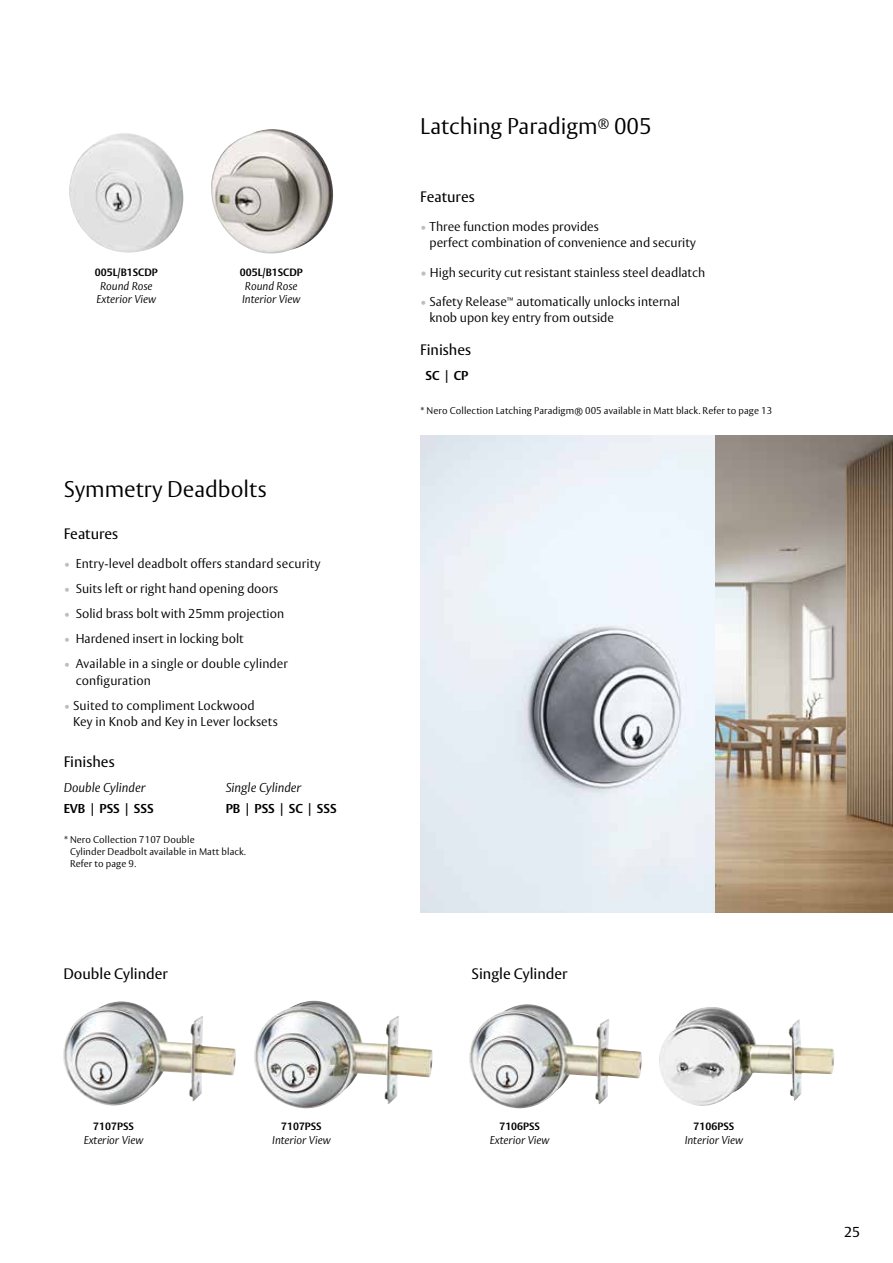
<style>
.page{position:relative;width:893px;height:1263px;background:#fff}
.page>*{position:absolute;margin:0;border:0;box-sizing:border-box;transform-origin:0 0}
.t1{font:300 22.5px "ASSA Vesta";color:#000}
.t2{font:15px "ASSA Vesta";color:#000}
.t3{font:14.25px "ASSA Vesta";color:#000}
.t4{font:300 12.75px/16.5px "ASSA Vesta";color:#000}
.t5{font:700 12.75px "ASSA Vesta";color:#000}
.t6{font:italic 300 12.75px "ASSA Vesta";color:#000}
.t7{font:italic 300 11.25px/13.5px "ASSA Vesta";color:#000;text-align:center}
.t8{font:700 10.5px "ASSA Vesta";color:#000}
.t9{font:300 9.75px/12px "ASSA Vesta";letter-spacing:.01em;color:#000}
.s1{color:#bcbec0}
.s2{font-size:13.5px;color:#bcbec0}
</style>
<div class="page">
<img style="left:211px;top:129px;width:122px;height:125px">
<img style="left:69px;top:133px;width:114px;height:120px">
<img style="left:715px;top:436px;width:178px;height:477px">
<img style="left:420px;top:436px;width:295px;height:477px">
<img style="left:659px;top:1007px;width:175px;height:99px">
<img style="left:469px;top:1004px;width:173px;height:105px">
<img style="left:254px;top:1001px;width:179px;height:108px">
<img style="left:63px;top:1001px;width:173px;height:104px">
<p class="t8" style="left:95px;top:266px;width:64px">005L/B1SCDP</p>
<p class="t7" style="left:97px;top:280px;width:61px">Round Rose<br>Exterior View</p>
<p class="t8" style="left:240px;top:266px;width:64px">005L/B1SCDP</p>
<p class="t7" style="left:242px;top:280px;width:60px;text-align:left">Round Rose<br>Interior View</p>
<h1 class="t1" style="left:64px;top:475px;width:204px">Symmetry Deadbolts</h1>
<p class="t2" style="left:64px;top:524px;width:56px">Features</p>
<p class="t4" style="left:64px;top:556px;width:258px"><span class="s1">•</span> Entry-level deadbolt offers standard security</p>
<p class="t4" style="left:64px;top:581px;width:216px"><span class="s1">•</span> Suits left or right hand opening doors</p>
<p class="t4" style="left:64px;top:606px;width:222px"><span class="s1">•</span> Solid brass bolt with 25mm projection</p>
<p class="t4" style="left:64px;top:631px;width:182px"><span class="s1">•</span> Hardened insert in locking bolt</p>
<p class="t4" style="left:76px;top:656px;width:214px;text-indent:-12px"><span class="s1">•</span> Available in a single or double cylinder configuration</p>
<p class="t4" style="left:73px;top:697px;width:206px;text-indent:-9px"><span class="s1">•</span> Suited to compliment Lockwood<br>Key in Knob and Key in Lever locksets</p>
<p class="t2" style="left:64px;top:752px;width:52px">Finishes</p>
<p class="t6" style="left:64px;top:780px;width:83px">Double Cylinder</p>
<p class="t6" style="left:226px;top:780px;width:77px">Single Cylinder</p>
<p class="t5" style="left:64px;top:800px;width:91px">EVB | PSS | SSS</p>
<p class="t5" style="left:226px;top:800px;width:112px">PB | PSS | SC | SSS</p>
<p class="t9" style="left:70px;top:834px;width:177px;text-indent:-6px">* Nero Collection 7107 Double<br>Cylinder Deadbolt available in Matt black.<br>Refer to page 9.</p>
<p class="t2" style="left:63px;top:964px;width:106px">Double Cylinder</p>
<p class="t8" style="left:93px;top:1120px;width:42px">7107PSS</p>
<p class="t7" style="left:84px;top:1133px;width:61px">Exterior View</p>
<p class="t8" style="left:281px;top:1120px;width:42px">7107PSS</p>
<p class="t7" style="left:272px;top:1133px;width:60px">Interior View</p>
<h1 class="t1" style="left:420px;top:113px;width:233px">Latching Paradigm<sup>®</sup> 005</h1>
<p class="t2" style="left:420px;top:187px;width:56px">Features</p>
<p class="t4" style="left:430px;top:219px;width:268px;text-indent:-9px"><span class="s1">•</span> Three function modes provides<br>perfect combination of convenience and security</p>
<p class="t4" style="left:420px;top:264px;width:287px"><span class="s2">•</span> High security cut resistant stainless steel deadlatch</p>
<p class="t4" style="left:430px;top:294px;width:252px;text-indent:-9px"><span class="s1">•</span> Safety Release<sup>™</sup> automatically unlocks internal knob upon key entry from outside</p>
<p class="t2" style="left:420px;top:340px;width:52px">Finishes</p>
<p class="t5" style="left:426px;top:367px;width:44px">SC | CP</p>
<p class="t9" style="left:420px;top:405px;width:353px">* Nero Collection Latching Paradigm® 005 available in Matt black. Refer to page 13</p>
<p class="t2" style="left:471px;top:964px;width:98px">Single Cylinder</p>
<p class="t8" style="left:499px;top:1120px;width:42px">7106PSS</p>
<p class="t7" style="left:490px;top:1133px;width:61px">Exterior View</p>
<p class="t8" style="left:694px;top:1120px;width:42px">7106PSS</p>
<p class="t7" style="left:685px;top:1133px;width:60px">Interior View</p>
<p class="t3" style="left:844px;top:1223px;width:17px">25</p>
</div>
